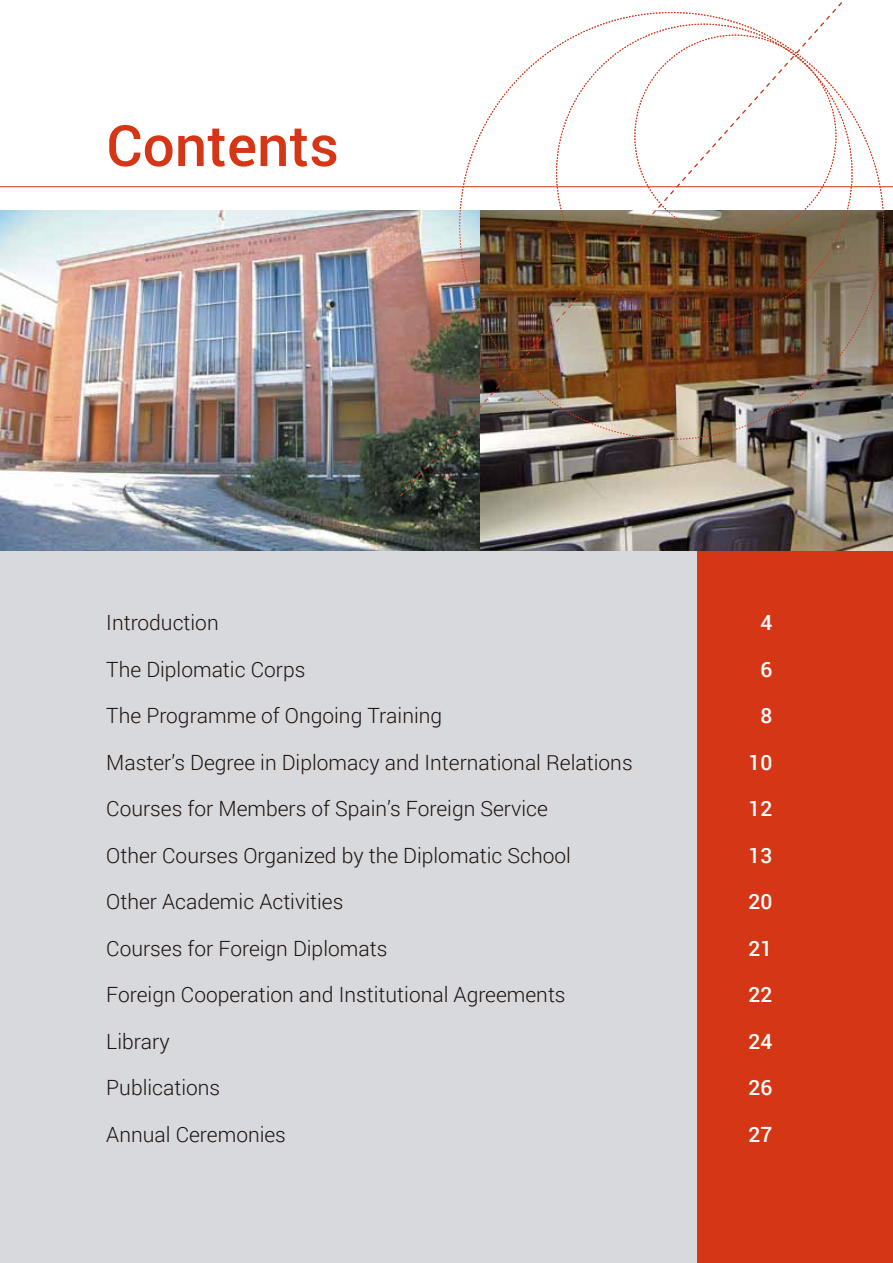
<style>
.page{position:relative;width:893px;height:1263px;background:#fff}
.page>*{position:absolute;margin:0;border:0;box-sizing:border-box;transform-origin:0 0}
.t1{font:500 57px "Roboto";color:#d53615}
.t2{font:300 21px "Roboto";color:#1d120d}
.t3{font:500 21px "Roboto";color:#fff}
</style>
<div class="page">
<div style="left:0;top:210px;width:893px;height:1053px;background:#d8d9dd"></div>
<div style="left:697px;top:485px;width:196px;height:778px;background:#d53716"></div>
<hr style="left:0;top:186px;width:893px;height:1px;background:#d53716">
<img style="left:0;top:210px;width:480px;height:341px">
<img style="left:480px;top:210px;width:413px;height:341px">
<img style="left:399px;top:2px;width:486px;height:495px">
<h1 class="t1" style="left:106px;top:106px;width:234px">Contents</h1>
<p class="t2" style="left:106px;top:608px;width:114px">Introduction</p>
<p class="t3" style="left:760px;top:608px;width:13px">4</p>
<p class="t2" style="left:106px;top:655px;width:201px">The Diplomatic Corps</p>
<p class="t3" style="left:760px;top:654px;width:13px">6</p>
<p class="t2" style="left:106px;top:701px;width:337px">The Programme of Ongoing Training</p>
<p class="t3" style="left:760px;top:701px;width:13px">8</p>
<p class="t2" style="left:106px;top:748px;width:528px">Master’s Degree in Diplomacy and International Relations</p>
<p class="t3" style="left:748px;top:747px;width:25px">10</p>
<p class="t2" style="left:106px;top:794px;width:443px">Courses for Members of Spain’s Foreign Service</p>
<p class="t3" style="left:748px;top:794px;width:25px">12</p>
<p class="t2" style="left:106px;top:841px;width:466px">Other Courses Organized by the Diplomatic School</p>
<p class="t3" style="left:748px;top:840px;width:25px">13</p>
<p class="t2" style="left:106px;top:887px;width:239px">Other Academic Activities</p>
<p class="t3" style="left:748px;top:887px;width:25px">20</p>
<p class="t2" style="left:106px;top:933px;width:283px">Courses for Foreign Diplomats</p>
<p class="t3" style="left:748px;top:933px;width:25px">21</p>
<p class="t2" style="left:106px;top:980px;width:461px">Foreign Cooperation and Institutional Agreements</p>
<p class="t3" style="left:748px;top:980px;width:25px">22</p>
<p class="t2" style="left:106px;top:1026px;width:65px">Library</p>
<p class="t3" style="left:748px;top:1026px;width:25px">24</p>
<p class="t2" style="left:106px;top:1073px;width:115px">Publications</p>
<p class="t3" style="left:748px;top:1073px;width:25px">26</p>
<p class="t2" style="left:106px;top:1119px;width:181px">Annual Ceremonies</p>
<p class="t3" style="left:748px;top:1119px;width:25px">27</p>
</div>
